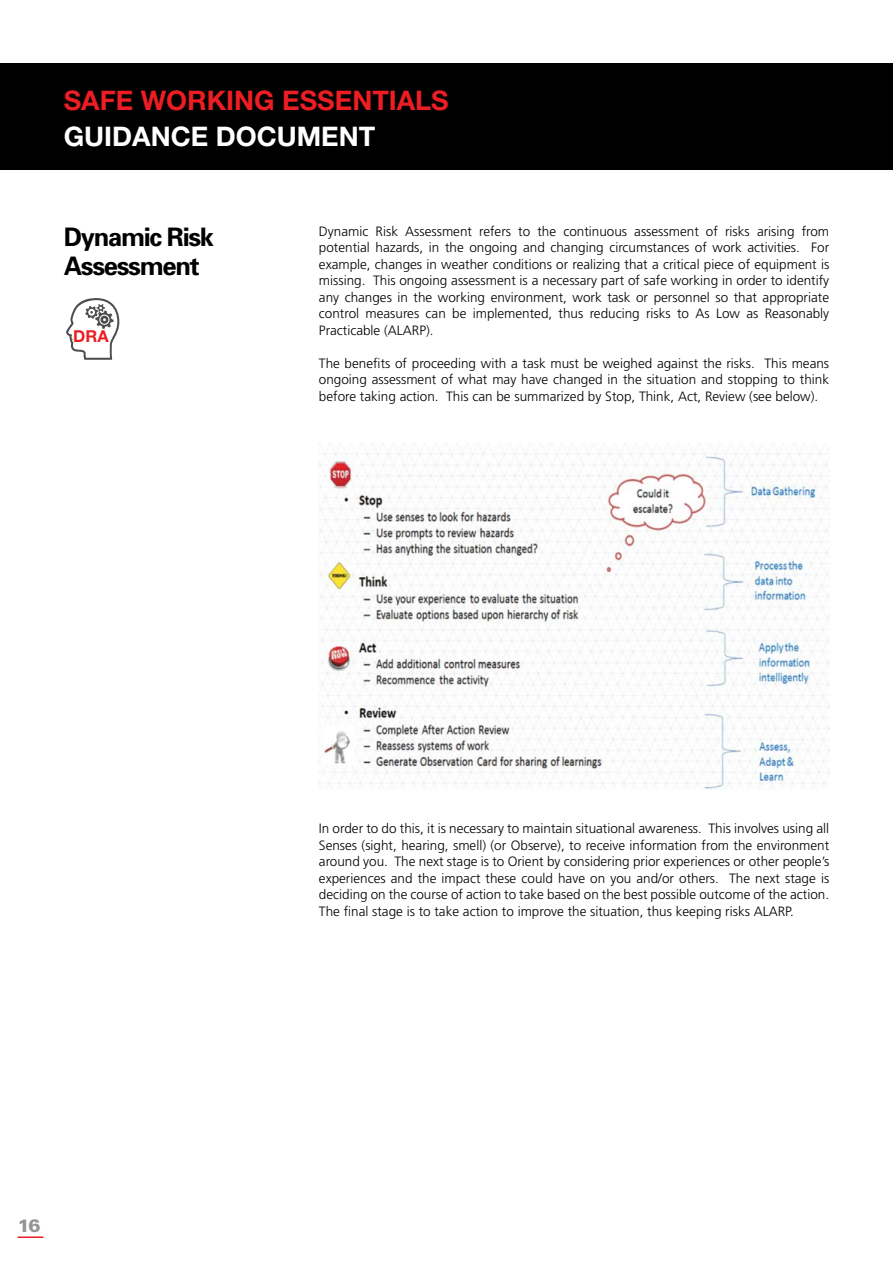
<style>
.page{position:relative;width:893px;height:1263px;background:#fff}
.page>*{position:absolute;margin:0;border:0;box-sizing:border-box;transform-origin:0 0}
.t1{font:700 27px "Helvetica Neue";color:#ed1d24}
.t2{font:700 27px "Helvetica Neue";color:#fff}
.t3{font:700 25.5px/28.5px "Univers";letter-spacing:-.05em;color:#000}
.t4{font:900 18px "Univers";color:#939598}
.t5{font:700 16.5px "Helvetica Neue";color:#ed1d24}
.t6{font:300 13.5px/16.5px "Frutiger";color:#000;text-align:justify}
</style>
<div class="page">
<div style="left:0;top:64px;width:893px;height:106px;background:#000"></div>
<hr style="left:18px;top:1236px;width:25px;height:2px;background:#ed1d24">
<img style="left:319px;top:443px;width:510px;height:346px">
<svg style="left:66px;top:298px;width:54px;height:62px"></svg>
<h1 class="t1" style="left:64px;top:84px;width:387px">SAFE WORKING ESSENTIALS</h1>
<h1 class="t2" style="left:64px;top:120px;width:313px">GUIDANCE DOCUMENT</h1>
<h2 class="t3" style="left:64px;top:222px;width:152px">Dynamic Risk<br>Assessment</h2>
<p class="t6" style="left:319px;top:223px;width:512px">Dynamic Risk Assessment refers to the continuous assessment of risks arising from potential hazards, in the ongoing and changing circumstances of work activities. For example, changes in weather conditions or realizing that a critical piece of equipment is missing. This ongoing assessment is a necessary part of safe working in order to identify any changes in the working environment, work task or personnel so that appropriate control measures can be implemented, thus reducing risks to As Low as Reasonably Practicable (ALARP).</p>
<p class="t6" style="left:319px;top:355px;width:512px">The benefits of proceeding with a task must be weighed against the risks. This means ongoing assessment of what may have changed in the situation and stopping to think before taking action. This can be summarized by Stop, Think, Act, Review (see below).</p>
<p class="t5" style="left:73px;top:325px;width:37px">DRA</p>
<h3 class="t4" style="left:18px;top:1214px;width:25px">16</h3>
<p class="t6" style="left:319px;top:821px;width:512px">In order to do this, it is necessary to maintain situational awareness. This involves using all Senses (sight, hearing, smell) (or Observe), to receive information from the environment around you. The next stage is to Orient by considering prior experiences or other people’s experiences and the impact these could have on you and/or others. The next stage is deciding on the course of action to take based on the best possible outcome of the action.<br>The final stage is to take action to improve the situation, thus keeping risks ALARP.</p>
</div>
